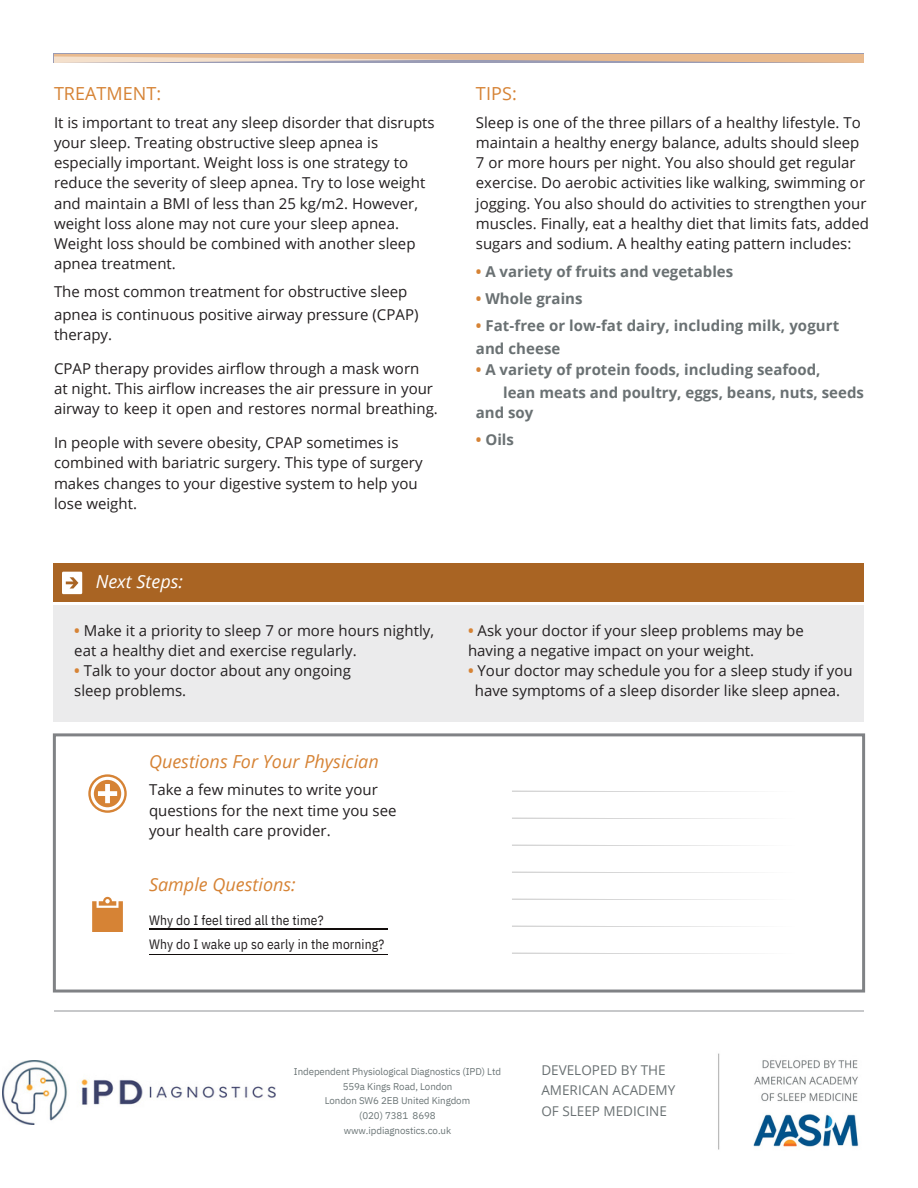
<style>
.page{position:relative;width:918px;height:1188px;background:#fff}
.page>*{position:absolute;margin:0;border:0;box-sizing:border-box;transform-origin:0 0}
.t1{font:italic 18px "Open Sans";color:#d68335}
.t2{font:18px "Open Sans";color:#d68335}
.t3{font:italic 18px "Open Sans";color:#fff}
.t4{font:15px/20.2px "Open Sans";color:#231f20}
.t5{font:700 15px "Open Sans";color:#6a7173}
.t6{font:13.5px "IBM Plex Sans Cond";letter-spacing:.01em;color:#231f20}
.t7{font:13.5px/20.2px "Open Sans";color:#6a7173}
.t8{font:9.75px/14.7px "IBM Plex Sans";letter-spacing:-.01em;color:#6c7677;text-align:center}
.s1{font-weight:700;color:#d68335}
.s2{color:#d68335}
</style>
<div class="page">
<svg style="left:54px;top:54px;width:810px;height:9px;background:#dcbba0"></svg>
<hr style="left:54px;top:1010px;width:810px;height:1px;background:#c7c8ca">
<svg style="left:53px;top:733px;width:812px;height:260px"></svg>
<hr style="left:512px;top:791px;width:285px;height:1px;background:#58585a">
<hr style="left:512px;top:818px;width:285px;height:1px;background:#58585a">
<hr style="left:512px;top:845px;width:285px;height:1px;background:#58585a">
<hr style="left:512px;top:872px;width:285px;height:1px;background:#58585a">
<hr style="left:512px;top:899px;width:285px;height:1px;background:#58585a">
<hr style="left:512px;top:926px;width:285px;height:1px;background:#58585a">
<hr style="left:512px;top:953px;width:285px;height:1px;background:#58585a">
<hr style="left:149px;top:929px;width:238px;height:1px;background:#120d0c">
<hr style="left:149px;top:954px;width:238px;height:1px;background:#120d0c">
<div style="left:54px;top:563px;width:810px;height:38px;background:#a96423"></div>
<svg style="left:62px;top:572px;width:20px;height:22px"></svg>
<div style="left:54px;top:605px;width:810px;height:117px;background:#ebebec"></div>
<svg style="left:92px;top:897px;width:31px;height:35px"></svg>
<svg style="left:88px;top:774px;width:39px;height:39px"></svg>
<img style="left:718px;top:1053px;width:141px;height:97px">
<img style="left:3px;top:1060px;width:272px;height:64px">
<p class="t2" style="left:54px;top:81px;width:109px">TREATMENT:</p>
<p class="t4" style="left:54px;top:112px;width:382px">It is important to treat any sleep disorder that disrupts your sleep. Treating obstructive sleep apnea is especially important. Weight loss is one strategy to reduce the severity of sleep apnea. Try to lose weight and maintain a BMI of less than 25 kg/m2. However, weight loss alone may not cure your sleep apnea.<br>Weight loss should be combined with another sleep apnea treatment.</p>
<p class="t4" style="left:54px;top:281px;width:355px">The most common treatment for obstructive sleep</p>
<p class="t4" style="left:54px;top:304px;width:366px">apnea is continuous positive airway pressure (CPAP)</p>
<p class="t4" style="left:54px;top:324px;width:60px">therapy.</p>
<p class="t4" style="left:54px;top:358px;width:367px">CPAP therapy provides airflow through a mask worn</p>
<p class="t4" style="left:54px;top:378px;width:381px">at night. This airflow increases the air pressure in your</p>
<p class="t4" style="left:54px;top:398px;width:385px">airway to keep it open and restores normal breathing.</p>
<p class="t4" style="left:54px;top:432px;width:346px">In people with severe obesity, CPAP sometimes is</p>
<p class="t4" style="left:54px;top:452px;width:370px">combined with bariatric surgery. This type of surgery</p>
<p class="t4" style="left:54px;top:473px;width:365px">makes changes to your digestive system to help you</p>
<p class="t4" style="left:54px;top:493px;width:85px">lose weight.</p>
<p class="t3" style="left:96px;top:569px;width:89px">Next Steps:</p>
<p class="t4" style="left:74px;top:620px;width:361px"><span class="s1">•</span> Make it a priority to sleep 7 or more hours nightly,</p>
<p class="t4" style="left:74px;top:640px;width:284px">eat a healthy diet and exercise regularly.</p>
<p class="t4" style="left:74px;top:660px;width:278px"><span class="s1">•</span> Talk to your doctor about any ongoing</p>
<p class="t4" style="left:74px;top:681px;width:113px">sleep problems.</p>
<p class="t1" style="left:149px;top:748px;width:231px">Questions For Your Physician</p>
<p class="t4" style="left:149px;top:780px;width:249px">Take a few minutes to write your questions for the next time you see your health care provider.</p>
<p class="t1" style="left:149px;top:872px;width:148px">Sample Questions:</p>
<p class="t6" style="left:149px;top:911px;width:176px">Why do I feel tired all the time?</p>
<p class="t6" style="left:149px;top:936px;width:237px">Why do I wake up so early in the morning?</p>
<p class="t2" style="left:476px;top:81px;width:43px">TIPS:</p>
<p class="t4" style="left:476px;top:112px;width:386px">Sleep is one of the three pillars of a healthy lifestyle. To maintain a healthy energy balance, adults should sleep</p>
<p class="t4" style="left:476px;top:152px;width:395px">7 or more hours per night. You also should get regular exercise. Do aerobic activities like walking, swimming or jogging. You also should do activities to strengthen your muscles. Finally, eat a healthy diet that limits fats, added sugars and sodium. A healthy eating pattern includes:</p>
<p class="t5" style="left:476px;top:261px;width:259px"><span class="s2">•</span> A variety of fruits and vegetables</p>
<p class="t5" style="left:476px;top:288px;width:108px"><span class="s2">•</span> Whole grains</p>
<p class="t5" style="left:476px;top:315px;width:365px"><span class="s2">•</span> Fat-free or low-fat dairy, including milk, yogurt</p>
<p class="t5" style="left:476px;top:338px;width:86px">and cheese</p>
<p class="t5" style="left:476px;top:359px;width:346px"><span class="s2">•</span> A variety of protein foods, including seafood,</p>
<p class="t5" style="left:503px;top:382px;width:362px">lean meats and poultry, eggs, beans, nuts, seeds</p>
<p class="t5" style="left:476px;top:402px;width:59px">and soy</p>
<p class="t5" style="left:476px;top:429px;width:40px"><span class="s2">•</span> Oils</p>
<p class="t4" style="left:468px;top:620px;width:337px"><span class="s1">•</span> Ask your doctor if your sleep problems may be</p>
<p class="t4" style="left:468px;top:640px;width:288px">having a negative impact on your weight.</p>
<p class="t4" style="left:468px;top:660px;width:386px;text-align:center"><span class="s1">•</span> Your doctor may schedule you for a sleep study if you have symptoms of a sleep disorder like sleep apnea.</p>
<p class="t8" style="left:294px;top:1064px;width:209px">Independent Physiological Diagnostics (IPD) Ltd<br>559a Kings Road, London</p>
<p class="t8" style="left:325px;top:1093px;width:147px">London SW6 2EB United Kingdom</p>
<p class="t8" style="left:359px;top:1108px;width:78px">(020) 7381 8698</p>
<p class="t8" style="left:344px;top:1123px;width:109px">www.ipdiagnostics.co.uk</p>
<p class="t7" style="left:541px;top:1060px;width:135px">DEVELOPED BY THE<br>AMERICAN ACADEMY<br>OF SLEEP MEDICINE</p>
</div>
